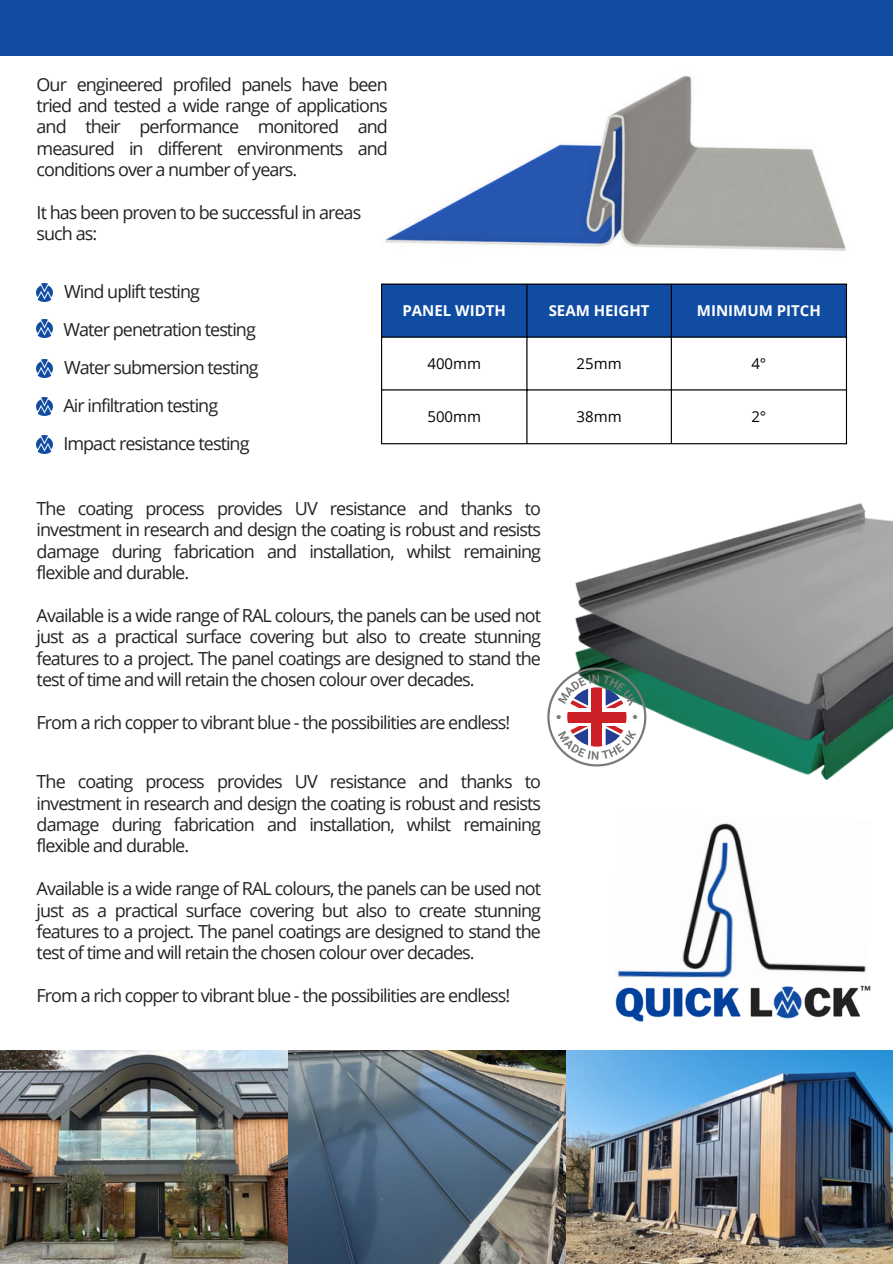
<style>
.page{position:relative;width:893px;height:1264px;background:#fff}
.page>*{position:absolute;margin:0;border:0;box-sizing:border-box;transform-origin:0 0}
.t1{font:18px/21.3px "Open Sans";letter-spacing:-.055em;color:#232323;text-align:justify}
.t2{font:700 15px "Open Sans";color:#fff}
.t3{font:15px "Open Sans";color:#000}
</style>
<div class="page">
<div style="left:0;top:0;width:892px;height:55px;background:#104da2"></div>
<img style="left:37px;top:283px;width:15px;height:18px">
<img style="left:37px;top:320px;width:15px;height:18px">
<img style="left:37px;top:359px;width:15px;height:18px">
<img style="left:37px;top:397px;width:15px;height:18px">
<img style="left:37px;top:435px;width:15px;height:18px">
<img style="left:385px;top:76px;width:461px;height:175px">
<img style="left:558px;top:444px;width:334px;height:334px">
<svg style="left:547px;top:667px;width:99px;height:99px"></svg>
<div style="left:382px;top:285px;width:463px;height:51px;background:#104da2"></div>
<hr style="left:381px;top:285px;width:1px;height:158px;background:#000">
<hr style="left:526px;top:285px;width:1px;height:158px;background:#000">
<hr style="left:670px;top:285px;width:2px;height:158px;background:#000">
<hr style="left:845px;top:285px;width:2px;height:158px;background:#000">
<hr style="left:381px;top:283px;width:466px;height:2px;background:#000">
<hr style="left:381px;top:336px;width:466px;height:1px;background:#000">
<hr style="left:381px;top:389px;width:466px;height:1px;background:#000">
<hr style="left:381px;top:443px;width:466px;height:1px;background:#000">
<img style="left:615px;top:823px;width:256px;height:198px">
<img style="left:0;top:1050px;width:288px;height:213px">
<img style="left:288px;top:1050px;width:278px;height:213px">
<img style="left:566px;top:1050px;width:326px;height:213px">
<p class="t1" style="left:37px;top:73px;width:353px">Our engineered profiled panels have been tried and tested a wide range of applications and their performance monitored and measured in different environments and conditions over a number of years.</p>
<p class="t1" style="left:37px;top:201px;width:326px">It has been proven to be successful in areas such as:</p>
<p class="t1" style="left:64px;top:280px;width:137px">Wind uplift testing</p>
<p class="t1" style="left:63px;top:318px;width:194px">Water penetration testing</p>
<p class="t1" style="left:64px;top:356px;width:196px">Water submersion testing</p>
<p class="t1" style="left:63px;top:395px;width:156px">Air infiltration testing</p>
<p class="t1" style="left:63px;top:433px;width:188px">Impact resistance testing</p>
<p class="t2" style="left:402px;top:300px;width:105px">PANEL WIDTH</p>
<p class="t2" style="left:548px;top:300px;width:102px">SEAM HEIGHT</p>
<p class="t2" style="left:697px;top:300px;width:125px">MINIMUM PITCH</p>
<p class="t3" style="left:427px;top:353px;width:55px">400mm</p>
<p class="t3" style="left:576px;top:353px;width:47px">25mm</p>
<p class="t3" style="left:751px;top:353px;width:16px">4°</p>
<p class="t3" style="left:427px;top:406px;width:55px">500mm</p>
<p class="t3" style="left:576px;top:406px;width:47px">38mm</p>
<p class="t3" style="left:751px;top:406px;width:16px">2°</p>
<p class="t1" style="left:37px;top:497px;width:506px">The coating process provides UV resistance and thanks to investment in research and design the coating is robust and resists damage during fabrication and installation, whilst remaining flexible and durable.</p>
<p class="t1" style="left:37px;top:604px;width:506px">Available is a wide range of RAL colours, the panels can be used not just as a practical surface covering but also to create stunning features to a project. The panel coatings are designed to stand the test of time and will retain the chosen colour over decades.</p>
<p class="t1" style="left:37px;top:711px;width:475px">From a rich copper to vibrant blue - the possibilities are endless!</p>
<p class="t1" style="left:37px;top:770px;width:506px">The coating process provides UV resistance and thanks to investment in research and design the coating is robust and resists damage during fabrication and installation, whilst remaining flexible and durable.</p>
<p class="t1" style="left:37px;top:877px;width:506px">Available is a wide range of RAL colours, the panels can be used not just as a practical surface covering but also to create stunning features to a project. The panel coatings are designed to stand the test of time and will retain the chosen colour over decades.</p>
<p class="t1" style="left:37px;top:984px;width:475px">From a rich copper to vibrant blue - the possibilities are endless!</p>
</div>
